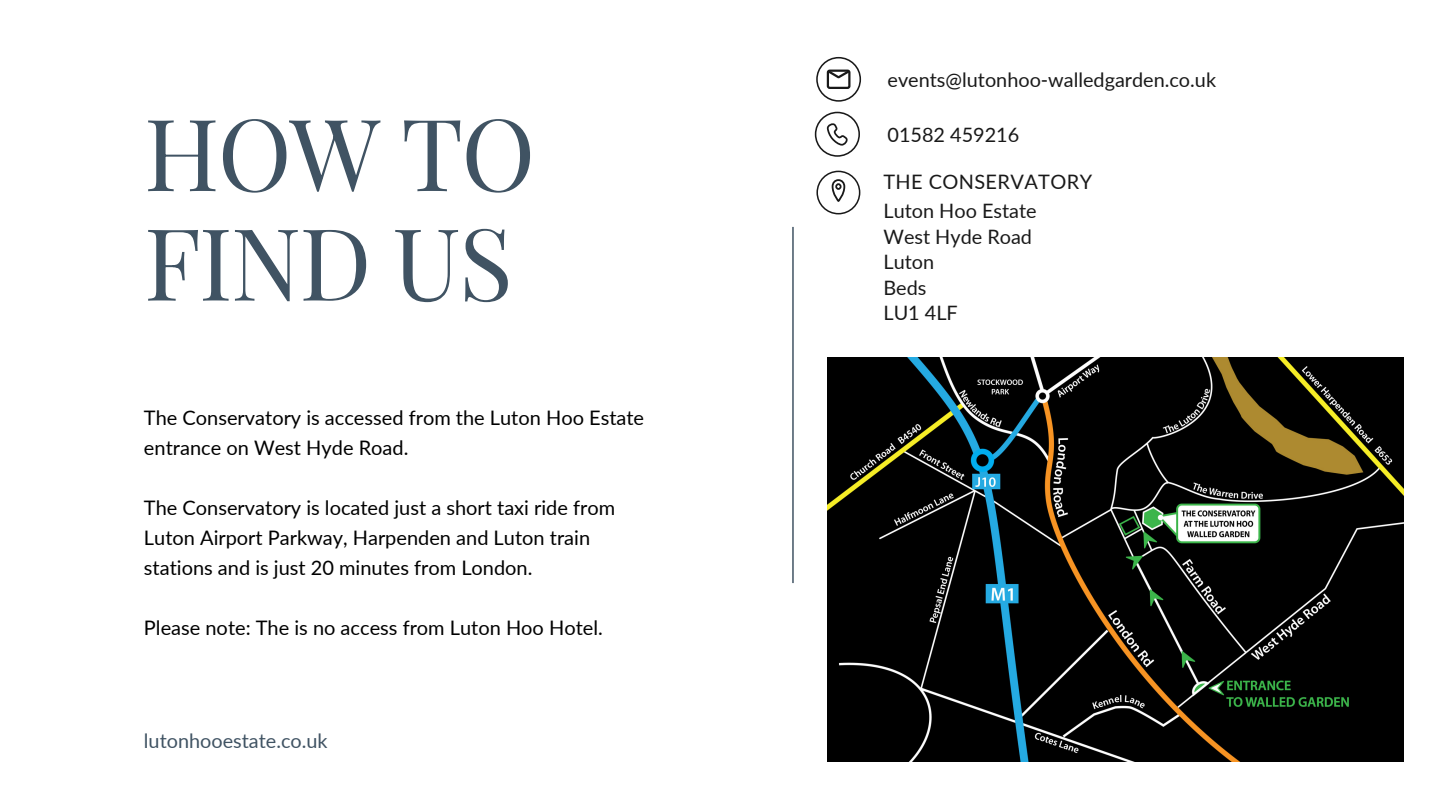
<style>
.page{position:relative;width:1440px;height:810px;background:#fff}
.page>*{position:absolute;margin:0;border:0;box-sizing:border-box;transform-origin:0 0}
.t1{font:100px/109.5px "Playfair Display";letter-spacing:-.02em;color:#405363}
.t2{font:20px/30px "Lato";color:#000}
.t3{font:19.9px "Lato";color:#191919}
.t4{font:19.9px "Lato";color:#405363}
.t5{font:19.9px "Lato";letter-spacing:.02em;color:#191919}
</style>
<div class="page">
<hr style="left:792px;top:227px;width:2px;height:356px;background:#405363">
<div style="left:816px;top:57px;width:45px;height:45px;border:2px solid #191919;border-radius:50%"></div>
<svg style="left:826px;top:69px;width:25px;height:20px"></svg>
<div style="left:816px;top:171px;width:44px;height:43px;border:2px solid #191919;border-radius:50%"></div>
<svg style="left:831px;top:179px;width:15px;height:23px"></svg>
<div style="left:835px;top:183px;width:7px;height:7px;border:2px solid #191919;border-radius:50%"></div>
<div style="left:815px;top:112px;width:45px;height:45px;border:2px solid #191919;border-radius:50%"></div>
<svg style="left:826px;top:123px;width:22px;height:23px"></svg>
<img style="left:828px;top:357px;width:575px;height:405px">
<p class="t1" style="left:144px;top:95px;width:393px">HOW TO<br>FIND US</p>
<p class="t2" style="left:144px;top:402px;width:502px">The Conservatory is accessed from the Luton Hoo Estate entrance on West Hyde Road.</p>
<p class="t2" style="left:144px;top:492px;width:473px">The Conservatory is located just a short taxi ride from<br>Luton Airport Parkway, Harpenden and Luton train stations and is just 20 minutes from London.</p>
<p class="t2" style="left:144px;top:612px;width:460px">Please note: The is no access from Luton Hoo Hotel.</p>
<p class="t4" style="left:144px;top:729px;width:185px">lutonhooestate.co.uk</p>
<p class="t3" style="left:888px;top:67px;width:330px">events@lutonhoo-walledgarden.co.uk</p>
<p class="t3" style="left:888px;top:122px;width:133px">01582 459216</p>
<p class="t5" style="left:883px;top:169px;width:210px">THE CONSERVATORY</p>
<p class="t3" style="left:883px;top:199px;width:155px">Luton Hoo Estate</p>
<p class="t3" style="left:883px;top:224px;width:150px">West Hyde Road</p>
<p class="t3" style="left:883px;top:250px;width:52px">Luton</p>
<p class="t3" style="left:883px;top:275px;width:45px">Beds</p>
<h2 class="t3" style="left:883px;top:301px;width:76px">LU1 4LF</h2>
</div>
